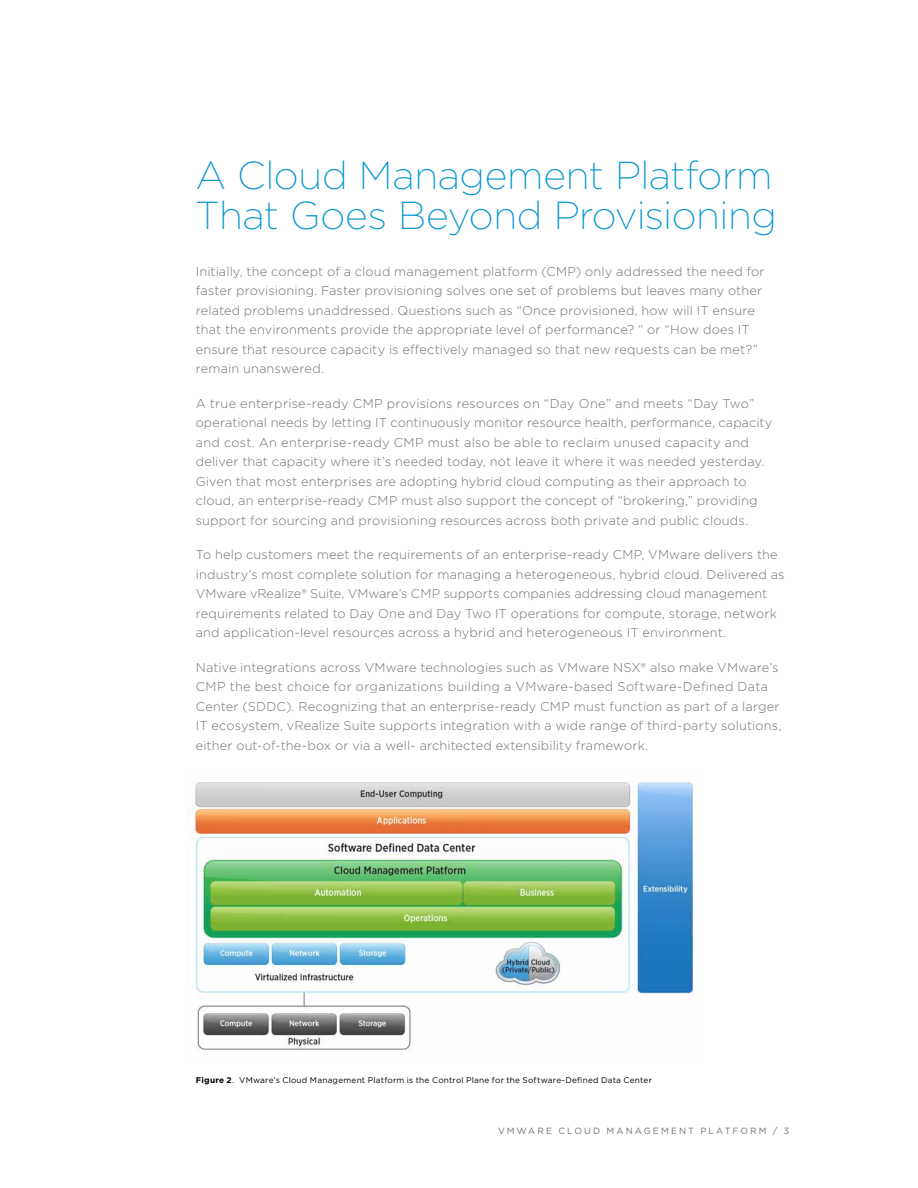
<style>
.page{position:relative;width:918px;height:1188px;background:#fff}
.page>*{position:absolute;margin:0;border:0;box-sizing:border-box;transform-origin:0 0}
.t1{font:200 39px/40.5px "Gotham";letter-spacing:-.01em;color:#0194d3}
.t2{font:300 12.75px/19.5px "Gotham";letter-spacing:.01em;color:#717073}
.t3{font:9px "Gotham";letter-spacing:.23em;color:#717073}
.t4{font:8.25px "Gotham";letter-spacing:.03em;color:#000}
.s1{font-weight:700}
</style>
<div class="page">
<img style="left:187px;top:780px;width:508px;height:271px">
<h1 class="t1" style="left:196px;top:154px;width:583px">A Cloud Management Platform<br>That Goes Beyond Provisioning</h1>
<p class="t2" style="left:196px;top:261px;width:570px">Initially, the concept of a cloud management platform (CMP) only addressed the need for faster provisioning. Faster provisioning solves one set of problems but leaves many other related problems unaddressed. Questions such as “Once provisioned, how will IT ensure that the environments provide the appropriate level of performance? “ or “How does IT ensure that resource capacity is effectively managed so that new requests can be met?” remain unanswered.</p>
<p class="t2" style="left:196px;top:393px;width:578px">A true enterprise-ready CMP provisions resources on “Day One” and meets “Day Two” operational needs by letting IT continuously monitor resource health, performance, capacity and cost. An enterprise-ready CMP must also be able to reclaim unused capacity and deliver that capacity where it’s needed today, not leave it where it was needed yesterday.<br>Given that most enterprises are adopting hybrid cloud computing as their approach to cloud, an enterprise-ready CMP must also support the concept of “brokering,” providing support for sourcing and provisioning resources across both private and public clouds.</p>
<p class="t2" style="left:196px;top:545px;width:590px">To help customers meet the requirements of an enterprise-ready CMP, VMware delivers the industry’s most complete solution for managing a heterogeneous, hybrid cloud. Delivered as VMware vRealize® Suite, VMware’s CMP supports companies addressing cloud management requirements related to Day One and Day Two IT operations for compute, storage, network and application-level resources across a hybrid and heterogeneous IT environment.</p>
<p class="t2" style="left:196px;top:657px;width:587px">Native integrations across VMware technologies such as VMware NSX® also make VMware’s CMP the best choice for organizations building a VMware-based Software-Defined Data Center (SDDC). Recognizing that an enterprise-ready CMP must function as part of a larger IT ecosystem, vRealize Suite supports integration with a wide range of third-party solutions, either out-of-the-box or via a well- architected extensibility framework.</p>
<p class="t4" style="left:196px;top:1075px;width:458px"><span class="s1">Figure 2</span>. VMware’s Cloud Management Platform is the Control Plane for the Software-Defined Data Center</p>
<p class="t3" style="left:498px;top:1125px;width:293px">VMWARE CLOUD MANAGEMENT PLATFORM / 3</p>
</div>
